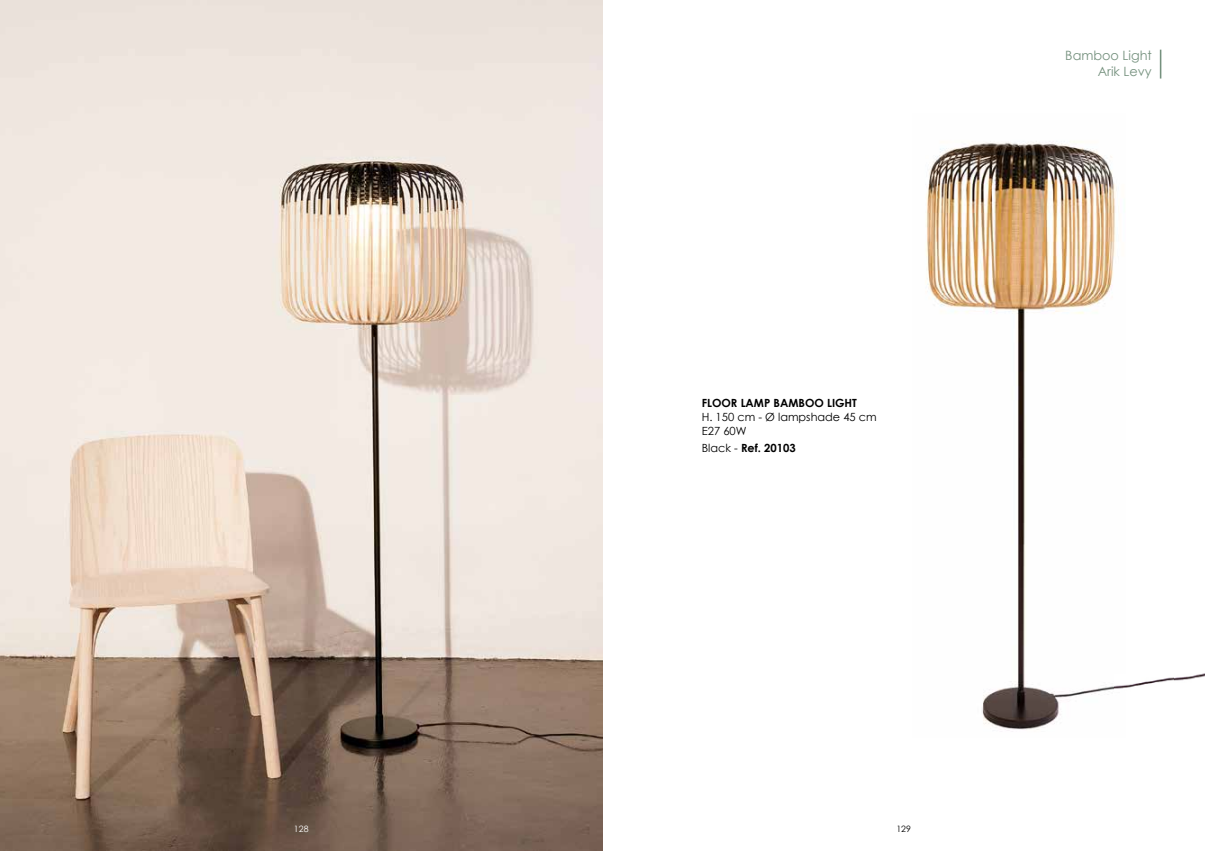
<style>
.page{position:relative;width:1205px;height:851px;background:#fff}
.page>*{position:absolute;margin:0;border:0;box-sizing:border-box;transform-origin:0 0}
.t1{font:12.88px/15.4px "Century Gothic";color:#75917e;text-align:right}
.t2{font:700 11.25px "Century Gothic";color:#000}
.t3{font:11.25px/13.8px "Century Gothic";color:#000}
.t4{font:8.75px "Century Gothic";color:#fff}
.t5{font:8.75px "Century Gothic";color:#000}
.s1{font-weight:400}
</style>
<div class="page">
<img style="left:926px;top:141px;width:190px;height:590px">
<img style="left:1115px;top:674px;width:60px;height:17px">
<img style="left:1175px;top:673px;width:30px;height:8px">
<img style="left:0;top:0;width:602px;height:850px">
<svg style="left:1160px;top:50px;width:1px;height:28px"></svg>
<p class="t2" style="left:702px;top:394px;width:157px">FLOOR LAMP BAMBOO LIGHT</p>
<p class="t3" style="left:702px;top:410px;width:177px">H. 150 cm - Ø lampshade 45 cm<br>E27 60W</p>
<p class="t2" style="left:702px;top:439px;width:95px"><span class="s1">Black -</span> Ref. 20103</p>
<p class="t4" style="left:294px;top:822px;width:16px">128</p>
<p class="t5" style="left:896px;top:822px;width:16px">129</p>
<p class="t1" style="left:1065px;top:48px;width:88px">Bamboo Light<br>Arik Levy</p>
</div>
